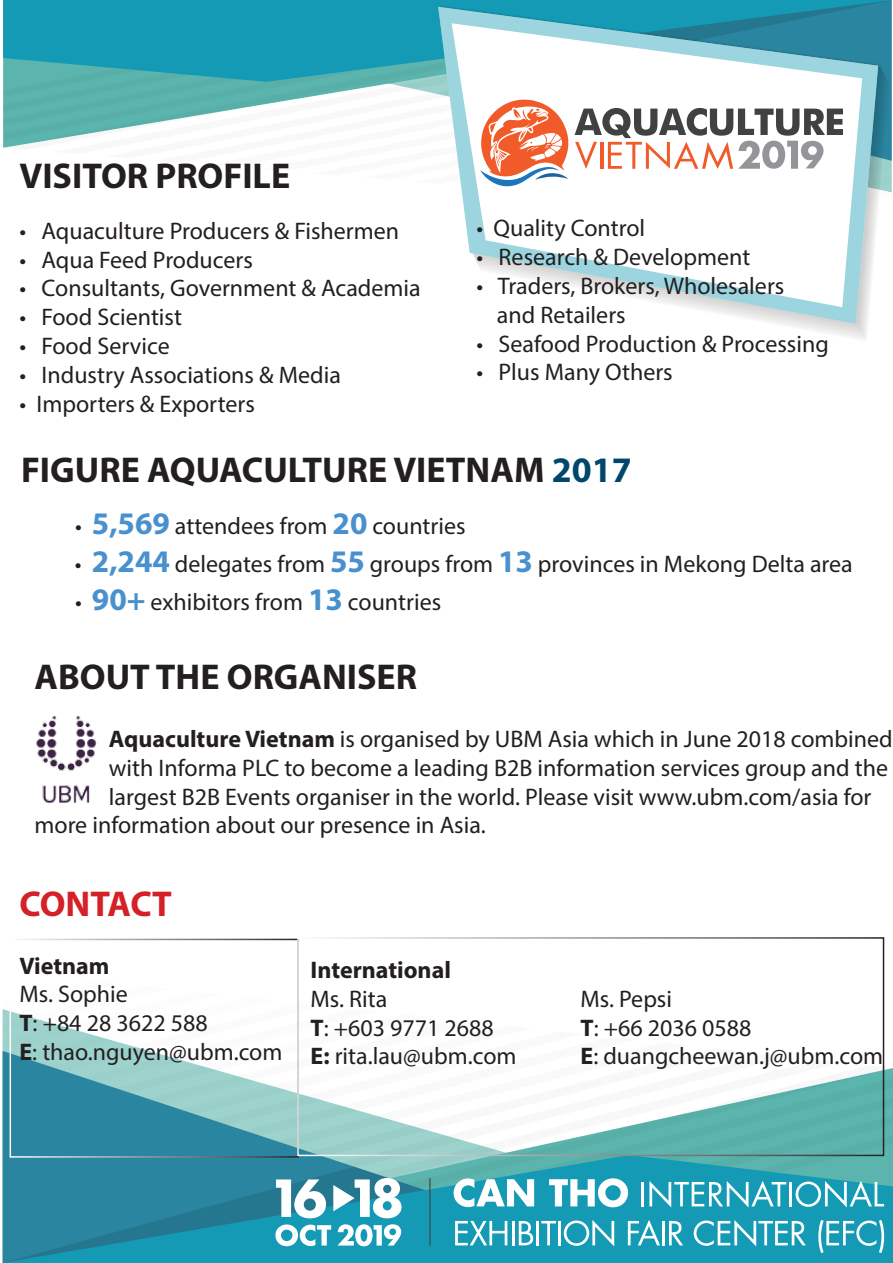
<style>
.page{position:relative;width:893px;height:1263px;background:#fff}
.page>*{position:absolute;margin:0;border:0;box-sizing:border-box;transform-origin:0 0}
.t1{font:700 36px "Myriad Pro";color:#231f20}
.t2{font:700 36px "Myriad Pro";letter-spacing:-.015em;color:#d42027}
.t3{font:24px/28.8px "Myriad Pro";color:#231f20}
.t4{font:700 24px "Myriad Pro";color:#231f20}
.s1{color:#01466b}
.s2{font-weight:700;font-size:31.5px;color:#4891ce}
.s3{font-weight:700}
</style>
<div class="page">
<svg style="left:646px;top:970px;width:239px;height:185px"></svg>
<svg style="left:40px;top:970px;width:816px;height:182px"></svg>
<svg style="left:3px;top:1051px;width:643px;height:104px"></svg>
<svg style="left:3px;top:1155px;width:890px;height:108px;background:#2a9fb1"></svg>
<div style="left:11px;top:82px;width:238px;height:65px;background:#5bb5ae"></div>
<svg style="left:40px;top:84px;width:209px;height:63px;fill:#5bb5ae"></svg>
<svg style="left:249px;top:82px;width:643px;height:12px;fill:#5bb5ae"></svg>
<svg style="left:3px;top:0;width:889px;height:82px;background:#1d9cb2"></svg>
<svg style="left:438px;top:7px;width:440px;height:317px"></svg>
<svg style="left:145px;top:94px;width:747px;height:128px"></svg>
<svg style="left:454px;top:1178px;width:80px;height:29px"></svg>
<svg style="left:549px;top:1178px;width:79px;height:29px"></svg>
<hr style="left:642px;top:1182px;width:2px;height:24px;background:#fff">
<svg style="left:649px;top:1181px;width:137px;height:26px"></svg>
<hr style="left:789px;top:1182px;width:3px;height:24px;background:#fff">
<svg style="left:796px;top:1181px;width:88px;height:26px"></svg>
<svg style="left:455px;top:1221px;width:52px;height:24px"></svg>
<hr style="left:512px;top:1221px;width:2px;height:24px;background:#fff">
<svg style="left:519px;top:1221px;width:14px;height:24px"></svg>
<hr style="left:536px;top:1221px;width:3px;height:24px;background:#fff">
<svg style="left:541px;top:1221px;width:15px;height:24px"></svg>
<hr style="left:558px;top:1221px;width:3px;height:24px;background:#fff">
<svg style="left:564px;top:1220px;width:50px;height:26px"></svg>
<svg style="left:628px;top:1220px;width:32px;height:25px"></svg>
<hr style="left:662px;top:1221px;width:3px;height:24px;background:#fff">
<svg style="left:669px;top:1221px;width:14px;height:24px"></svg>
<svg style="left:694px;top:1220px;width:112px;height:26px"></svg>
<svg style="left:818px;top:1220px;width:66px;height:33px"></svg>
<svg style="left:3px;top:1167px;width:422px;height:96px;background:#3897ae"></svg>
<hr style="left:429px;top:1178px;width:1px;height:67px;background:#414042">
<img style="left:36px;top:715px;width:62px;height:88px">
<div style="left:10px;top:939px;width:289px;height:219px;border:2px solid #fff"></div>
<div style="left:297px;top:937px;width:587px;height:219px;border:2px solid #fff"></div>
<h1 class="t1" style="left:20px;top:153px;width:272px">VISITOR PROFILE</h1>
<p class="t3" style="left:20px;top:216px;width:381px">• Aquaculture Producers &amp; Fishermen</p>
<p class="t3" style="left:20px;top:245px;width:235px">• Aqua Feed Producers</p>
<p class="t3" style="left:20px;top:274px;width:403px">• Consultants, Government &amp; Academia</p>
<p class="t3" style="left:20px;top:302px;width:164px">• Food Scientist</p>
<p class="t3" style="left:20px;top:331px;width:152px">• Food Service</p>
<p class="t3" style="left:20px;top:360px;width:323px">• Industry Associations &amp; Media</p>
<p class="t3" style="left:20px;top:389px;width:237px">• Importers &amp; Exporters</p>
<p class="t3" style="left:477px;top:214px;width:170px">• Quality Control</p>
<p class="t3" style="left:477px;top:242px;width:275px">• Research &amp; Development</p>
<p class="t3" style="left:497px;top:271px;width:289px;text-indent:-20px">• Traders, Brokers, Wholesalers and Retailers</p>
<p class="t3" style="left:477px;top:329px;width:354px">• Seafood Production &amp; Processing</p>
<p class="t3" style="left:477px;top:358px;width:198px">• Plus Many Others</p>
<h1 class="t1" style="left:21px;top:446px;width:612px">FIGURE AQUACULTURE VIETNAM <span class="s1">2017</span></h1>
<p class="t3" style="left:75px;top:511px;width:392px">• <span class="s2">5,569</span> attendees from <span class="s2">20</span> countries</p>
<p class="t3" style="left:75px;top:549px;width:779px">• <span class="s2">2,244</span> delegates from <span class="s2">55</span> groups from <span class="s2">13</span> provinces in Mekong Delta area</p>
<p class="t3" style="left:75px;top:587px;width:368px">• <span class="s2">90+</span> exhibitors from <span class="s2">13</span> countries</p>
<h1 class="t1" style="left:34px;top:654px;width:384px">ABOUT THE ORGANISER</h1>
<p class="t3" style="left:109px;top:724px;width:785px"><span class="s3">Aquaculture Vietnam</span> is organised by UBM Asia which in June 2018 combined</p>
<p class="t3" style="left:109px;top:753px;width:781px">with Informa PLC to become a leading B2B information services group and the</p>
<p class="t3" style="left:109px;top:782px;width:764px">largest B2B Events organiser in the world. Please visit www.ubm.com/asia for</p>
<p class="t3" style="left:34px;top:811px;width:453px">more information about our presence in Asia.</p>
<h1 class="t2" style="left:20px;top:880px;width:154px">CONTACT</h1>
<p class="t4" style="left:20px;top:950px;width:92px">Vietnam</p>
<p class="t3" style="left:20px;top:979px;width:264px">Ms. Sophie<br><span class="s3">T</span>: +84 28 3622 588<br><span class="s3">E</span>: thao.nguyen@ubm.com</p>
<p class="t4" style="left:310px;top:954px;width:142px">International</p>
<p class="t3" style="left:310px;top:984px;width:78px">Ms. Rita</p>
<p class="t3" style="left:580px;top:984px;width:93px">Ms. Pepsi</p>
<p class="t3" style="left:310px;top:1013px;width:185px"><span class="s3">T</span>: +603 9771 2688</p>
<p class="t3" style="left:580px;top:1013px;width:172px"><span class="s3">T</span>: +66 2036 0588</p>
<p class="t3" style="left:310px;top:1042px;width:207px"><span class="s3">E:</span> rita.lau@ubm.com</p>
<p class="t3" style="left:580px;top:1042px;width:304px"><span class="s3">E</span>: duangcheewan.j@ubm.com</p>
</div>
